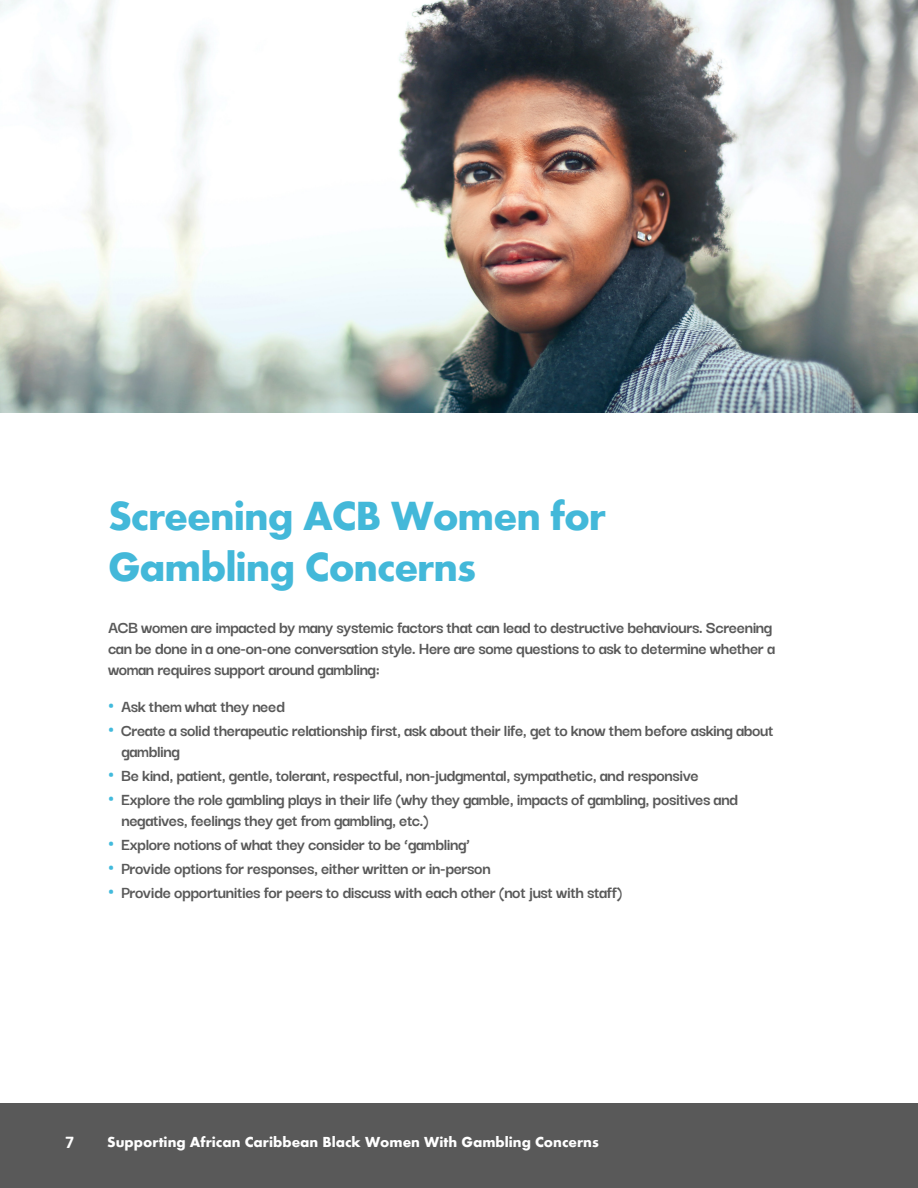
<style>
.page{position:relative;width:918px;height:1188px;background:#fff}
.page>*{position:absolute;margin:0;border:0;box-sizing:border-box;transform-origin:0 0}
.TEXT_default_sasa{font:700 42px/50.4px "Aharoni";letter-spacing:-.025em;color:#43b8d9}
.TEXT_default_sasa-2{font:700 18px/21px "Darker Grotesque";letter-spacing:-.025em;color:#595959}
.t1{font:700 18px "Calibri";color:#fff}
.t2{font:700 15px "Aharoni";color:#fff}
.s1{font-weight:900;font-size:22.5px;color:#42badc}
</style>
<div class="page">
<div style="left:0;top:1103px;width:918px;height:85px;background:#595959"></div>
<img style="left:0;top:0;width:918px;height:413px">
<p class="TEXT_default_sasa" style="left:108px;top:495px;width:500px">Screening ACB Women for<br>Gambling Concerns</p>
<p class="TEXT_default_sasa-2" style="left:108px;top:615px;width:669px">ACB women are impacted by many systemic factors that can lead to destructive behaviours. Screening can be done in a one-on-one conversation style. Here are some questions to ask to determine whether a woman requires support around gambling:</p>
<p class="TEXT_default_sasa-2" style="left:108px;top:695px;width:179px"><span class="s1">•</span> Ask them what they need</p>
<p class="TEXT_default_sasa-2" style="left:122px;top:719px;width:654px;text-indent:-14px"><span class="s1">•</span> Create a solid therapeutic relationship first, ask about their life, get to know them before asking about gambling</p>
<p class="TEXT_default_sasa-2" style="left:108px;top:764px;width:592px"><span class="s1">•</span> Be kind, patient, gentle, tolerant, respectful, non-judgmental, sympathetic, and responsive</p>
<p class="TEXT_default_sasa-2" style="left:122px;top:788px;width:618px;text-indent:-14px"><span class="s1">•</span> Explore the role gambling plays in their life (why they gamble, impacts of gambling, positives and negatives, feelings they get from gambling, etc.)</p>
<p class="TEXT_default_sasa-2" style="left:108px;top:833px;width:364px"><span class="s1">•</span> Explore notions of what they consider to be ‘gambling’</p>
<p class="TEXT_default_sasa-2" style="left:108px;top:857px;width:384px"><span class="s1">•</span> Provide options for responses, either written or in-person</p>
<p class="TEXT_default_sasa-2" style="left:108px;top:881px;width:516px"><span class="s1">•</span> Provide opportunities for peers to discuss with each other (not just with staff)</p>
<p class="t1" style="left:65px;top:1129px;width:11px">7</p>
<p class="t2" style="left:107px;top:1136px;width:493px">Supporting African Caribbean Black Women With Gambling Concerns</p>
</div>
